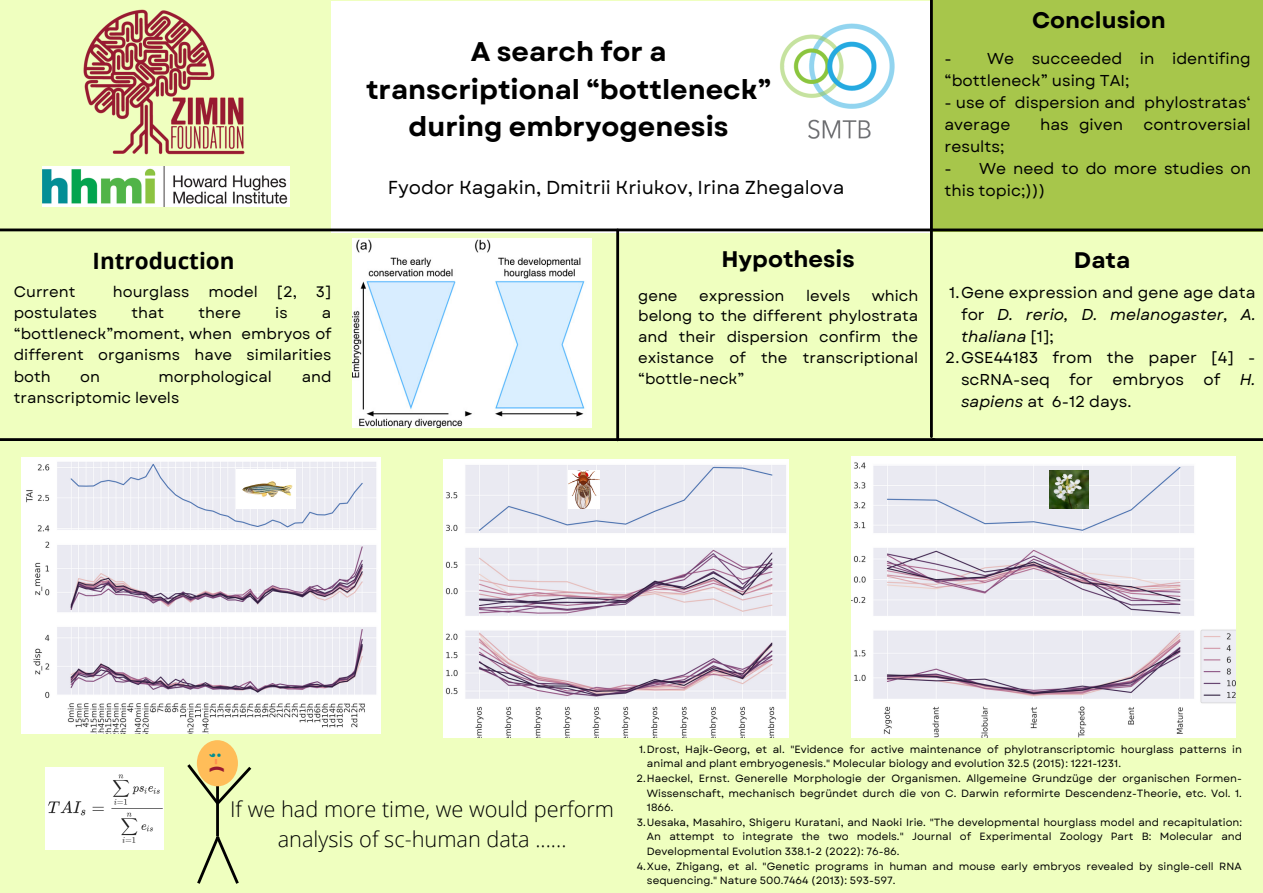
<style>
.page{position:relative;width:1263px;height:893px;background:#efffbf}
.page>*{position:absolute;margin:0;border:0;box-sizing:border-box;transform-origin:0 0}
.t1{font:700 27px/37.7px "Garet";color:#000;text-align:center}
.t2{font:700 22.5px "Garet";color:#000}
.t3{font:700 22.5px "Open Sans";color:#000}
.t4{font:300 21.75px/30.4px "Open Sans";color:#000;text-align:center}
.t5{font:18.75px "Garet";color:#000}
.t6{font:15.75px/22px "Garet";color:#000}
.t7{font:italic 15.75px "Garet";color:#000}
.t8{font:800 15.75px "Garet";color:#008d91}
.t9{font:15.15px/20.9px "Garet";color:#000;text-align:justify}
.t10{font:10.5px "Garet";color:#000}
.s1{font-style:normal}
.s2{font-style:italic}
.s3{color:#ff914d}
.s4{color:#981930}
</style>
<div class="page">
<div style="left:332px;top:1px;width:599px;height:231px;background:#fff"></div>
<div style="left:930px;top:0;width:333px;height:231px;background:#a7c64b"></div>
<hr style="left:930px;top:0;width:3px;height:436px;background:#000">
<hr style="left:0;top:228px;width:1263px;height:3px;background:#000">
<hr style="left:0;top:438px;width:934px;height:3px;background:#000">
<img style="left:780px;top:23px;width:115px;height:116px">
<img style="left:43px;top:166px;width:246px;height:40px">
<img style="left:83px;top:9px;width:162px;height:146px">
<img style="left:352px;top:239px;width:239px;height:189px">
<img style="left:22px;top:458px;width:358px;height:275px">
<img style="left:444px;top:459px;width:344px;height:278px">
<img style="left:852px;top:457px;width:383px;height:280px">
<hr style="left:932px;top:438px;width:331px;height:3px;background:#000">
<hr style="left:616px;top:230px;width:3px;height:210px;background:#000">
<img style="left:569px;top:470px;width:30px;height:38px">
<img style="left:237px;top:470px;width:58px;height:38px">
<img style="left:1050px;top:470px;width:38px;height:38px">
<hr style="left:216px;top:781px;width:3px;height:55px;background:#000">
<svg style="left:187px;top:762px;width:65px;height:45px"></svg>
<div style="left:197px;top:740px;width:41px;height:46px;background:#ffbd59;border-radius:50%"></div>
<svg style="left:197px;top:833px;width:42px;height:51px"></svg>
<img style="left:45px;top:767px;width:119px;height:82px">
<h2 class="t2" style="left:1032px;top:3px;width:135px">Conclusion</h2>
<h2 class="t3" style="left:93px;top:245px;width:144px">Introduction</h2>
<h3 class="t9" style="left:14px;top:281px;width:63px">Current</h3>
<h3 class="t9" style="left:113px;top:281px;width:220px">hourglass model [2, 3]</h3>
<h3 class="t9" style="left:14px;top:302px;width:85px">postulates</h3>
<h3 class="t9" style="left:131px;top:302px;width:34px">that</h3>
<h3 class="t9" style="left:198px;top:302px;width:44px">there</h3>
<h3 class="t9" style="left:275px;top:302px;width:14px">is</h3>
<h3 class="t9" style="left:14px;top:302px;width:319px;line-height:21.1px;text-indent:308px">a “bottleneck”moment, when embryos of different organisms have similarities both</h3>
<h3 class="t9" style="left:80px;top:366px;width:21px">on</h3>
<h3 class="t9" style="left:158px;top:366px;width:115px">morphological</h3>
<h3 class="t9" style="left:302px;top:366px;width:31px">and</h3>
<h3 class="t9" style="left:14px;top:387px;width:167px">transcriptomic levels</h3>
<h1 class="t1" style="left:366px;top:33px;width:407px">A search for a transcriptional “bottleneck” during embryogenesis</h1>
<h3 class="t6" style="left:944px;top:48px;width:308px">- We succeeded in identifing “bottleneck” using TAI;</h3>
<h3 class="t6" style="left:944px;top:92px;width:308px">- use of dispersion and phylostratas‘ average</h3>
<h3 class="t6" style="left:1040px;top:114px;width:84px">has given</h3>
<h3 class="t6" style="left:1143px;top:114px;width:109px">controversial</h3>
<h3 class="t6" style="left:944px;top:135px;width:61px">results;</h3>
<h3 class="t6" style="left:944px;top:157px;width:308px">- We need to do more studies on this topic;)))</h3>
<h3 class="t5" style="left:388px;top:174px;width:458px">Fyodor Kagakin, Dmitrii Kriukov, Irina Zhegalova</h3>
<h2 class="t2" style="left:721px;top:242px;width:135px">Hypothesis</h2>
<h2 class="t2" style="left:1074px;top:244px;width:58px">Data</h2>
<h3 class="t9" style="left:638px;top:285px;width:41px">gene</h3>
<h3 class="t9" style="left:699px;top:285px;width:87px">expression</h3>
<h3 class="t9" style="left:806px;top:285px;width:46px">levels</h3>
<h3 class="t9" style="left:638px;top:285px;width:282px;text-indent:234px">which belong to the different phylostrata and their dispersion confirm the existance of the transcriptional “bottle-neck”</h3>
<h3 class="t6" style="left:949px;top:281px;width:308px">1.Gene expression and gene age data</h3>
<h3 class="t7" style="left:961px;top:303px;width:296px"><span class="s1">for</span> D. rerio, D. melanogaster, A.</h3>
<h3 class="t7" style="left:961px;top:325px;width:94px">thaliana <span class="s1">[1];</span></h3>
<h3 class="t6" style="left:945px;top:347px;width:312px">2.GSE44183 from the paper [4] -</h3>
<h3 class="t6" style="left:961px;top:369px;width:296px">scRNA-seq for embryos of <span class="s2">H.</span></h3>
<h3 class="t6" style="left:961px;top:391px;width:172px"><span class="s2">sapiens</span> at 6-12 days.</h3>
<h3 class="t8" style="left:229px;top:753px;width:21px;rotate:90deg">;<span class="s3">-</span><span class="s4">(</span></h3>
<h3 class="t4" style="left:230px;top:793px;width:385px">If we had more time, we would perform analysis of sc-human data ......</h3>
<p class="t10" style="left:639px;top:741px;width:604px">1.Drost, Hajk-Georg, et al. "Evidence for active maintenance of phylotranscriptomic hourglass patterns in</p>
<p class="t10" style="left:647px;top:756px;width:476px">animal and plant embryogenesis." Molecular biology and evolution 32.5 (2015): 1221-1231.</p>
<p class="t10" style="left:636px;top:770px;width:607px">2.Haeckel, Ernst. Generelle Morphologie der Organismen. Allgemeine Grundzüge der organischen Formen-</p>
<p class="t10" style="left:647px;top:785px;width:596px">Wissenschaft, mechanisch begründet durch die von C. Darwin reformirte Descendenz-Theorie, etc. Vol. 1.</p>
<p class="t10" style="left:647px;top:800px;width:28px">1866.</p>
<p class="t10" style="left:637px;top:814px;width:607px">3.Uesaka, Masahiro, Shigeru Kuratani, and Naoki Irie. "The developmental hourglass model and recapitulation:</p>
<p class="t10" style="left:647px;top:829px;width:597px">An attempt to integrate the two models." Journal of Experimental Zoology Part B: Molecular and</p>
<p class="t10" style="left:647px;top:844px;width:254px">Developmental Evolution 338.1-2 (2022): 76-86.</p>
<p class="t10" style="left:637px;top:858px;width:606px">4.Xue, Zhigang, et al. "Genetic programs in human and mouse early embryos revealed by single-cell RNA</p>
<p class="t10" style="left:647px;top:873px;width:250px">sequencing." Nature 500.7464 (2013): 593-597.</p>
</div>
